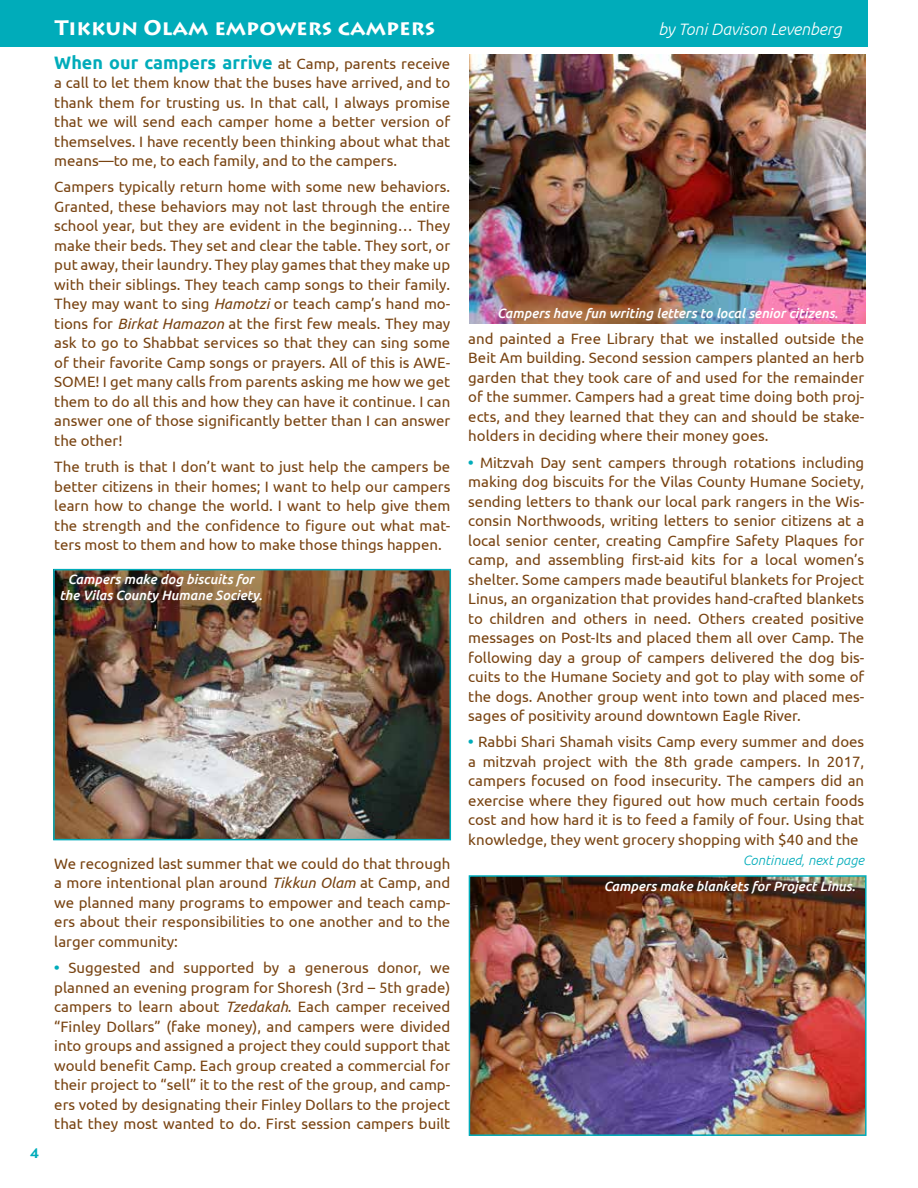
<style>
.page{position:relative;width:918px;height:1188px;background:#fff}
.page>*{position:absolute;margin:0;border:0;box-sizing:border-box;transform-origin:0 0}
.t1{font:700 21px "Lithos Pro";color:#fff}
.t2{font:italic 300 16.5px "Ubuntu";color:#fff}
.t3{font:15px/19.5px "Ubuntu";color:#784311;text-align:justify}
.t4{font:italic 500 13.5px/16.2px "Ubuntu";color:#fff;text-align:center}
.t5{font:italic 300 13.5px "Ubuntu";color:#00acba}
.t6{font:700 13.5px "Lithos Pro";color:#00acba}
.s1{font-weight:700;font-size:18px;color:#00acba}
.s2{font-style:italic}
.s3{font-weight:700;color:#00acba}
</style>
<div class="page">
<div style="left:0;top:0;width:867px;height:46px;background:#00acba"></div>
<img style="left:56px;top:572px;width:392px;height:265px">
<div style="left:53px;top:569px;width:398px;height:271px;border:2px solid #00acba"></div>
<img style="left:469px;top:54px;width:397px;height:270px">
<img style="left:472px;top:878px;width:392px;height:255px">
<div style="left:469px;top:875px;width:398px;height:261px;border:2px solid #00acba"></div>
<p class="t6" style="left:30px;top:1145px;width:12px">4</p>
<h1 class="t1" style="left:55px;top:16px;width:382px">Tikkun Olam empowers campers</h1>
<p class="t2" style="left:659px;top:20px;width:185px">by Toni Davison Levenberg</p>
<p class="t3" style="left:54px;top:53px;width:398px"><span class="s1">When our campers arrive</span> at Camp, parents receive a call to let them know that the buses have arrived, and to thank them for trusting us. In that call, I always promise that we will send each camper home a better version of themselves. I have recently been thinking about what that means—to me, to each family, and to the campers.</p>
<p class="t3" style="left:54px;top:177px;width:398px">Campers typically return home with some new behaviors.<br>Granted, these behaviors may not last through the entire school year, but they are evident in the beginning… They make their beds. They set and clear the table. They sort, or put away, their laundry. They play games that they make up with their siblings. They teach camp songs to their family.<br>They may want to sing <span class="s2">Hamotzi</span> or teach camp’s hand mo&shy;tions for <span class="s2">Birkat Hamazon</span> at the first few meals. They may ask to go to Shabbat services so that they can sing some of their favorite Camp songs or prayers. All of this is AWE-SOME! I get many calls from parents asking me how we get them to do all this and how they can have it continue. I can answer one of those significantly better than I can answer the other!</p>
<p class="t3" style="left:54px;top:457px;width:398px">The truth is that I don’t want to just help the campers be better citizens in their homes; I want to help our campers learn how to change the world. I want to help give them the strength and the confidence to figure out what mat&shy;ters most to them and how to make those things happen.</p>
<p class="t4" style="left:497px;top:305px;width:343px">Campers have fun writing letters to local senior citizens.</p>
<p class="t3" style="left:468px;top:328px;width:398px">and painted a Free Library that we installed outside the Beit Am building. Second session campers planted an herb garden that they took care of and used for the remainder of the summer. Campers had a great time doing both proj&shy;ects, and they learned that they can and should be stake&shy;holders in deciding where their money goes.</p>
<p class="t3" style="left:468px;top:452px;width:398px"><span class="s3">•</span> Mitzvah Day sent campers through rotations including making dog biscuits for the Vilas County Humane Society, sending letters to thank our local park rangers in the Wis&shy;consin Northwoods, writing letters to senior citizens at a local senior center, creating Campfire Safety Plaques for camp, and assembling first-aid kits for a local women’s shelter. Some campers made beautiful blankets for Project Linus, an organization that provides hand-crafted blankets to children and others in need. Others created positive messages on Post-Its and placed them all over Camp. The following day a group of campers delivered the dog bis&shy;cuits to the Humane Society and got to play with some of the dogs. Another group went into town and placed mes&shy;sages of positivity around downtown Eagle River.</p>
<p class="t3" style="left:468px;top:732px;width:398px"><span class="s3">•</span> Rabbi Shari Shamah visits Camp every summer and does a mitzvah project with the 8th grade campers. In 2017, campers focused on food insecurity. The campers did an exercise where they figured out how much certain foods cost and how hard it is to feed a family of four. Using that knowledge, they went grocery shopping with $40 and the</p>
<p class="t4" style="left:60px;top:570px;width:204px">Campers make dog biscuits for the Vilas County Humane Society.</p>
<p class="t3" style="left:54px;top:853px;width:398px">We recognized last summer that we could do that through a more intentional plan around <span class="s2">Tikkun Olam</span> at Camp, and we planned many programs to empower and teach camp&shy;ers about their responsibilities to one another and to the larger community:</p>
<p class="t3" style="left:54px;top:958px;width:398px"><span class="s3">•</span> Suggested and supported by a generous donor, we planned an evening program for Shoresh (3rd – 5th grade) campers to learn about <span class="s2">Tzedakah</span>. Each camper received “Finley Dollars” (fake money), and campers were divided into groups and assigned a project they could support that would benefit Camp. Each group created a commercial for their project to “sell” it to the rest of the group, and camp&shy;ers voted by designating their Finley Dollars to the project that they most wanted to do. First session campers built</p>
<p class="t5" style="left:743px;top:853px;width:123px">Continued, next page</p>
<p class="t4" style="left:604px;top:878px;width:253px">Campers make blankets for Project Linus.</p>
</div>
